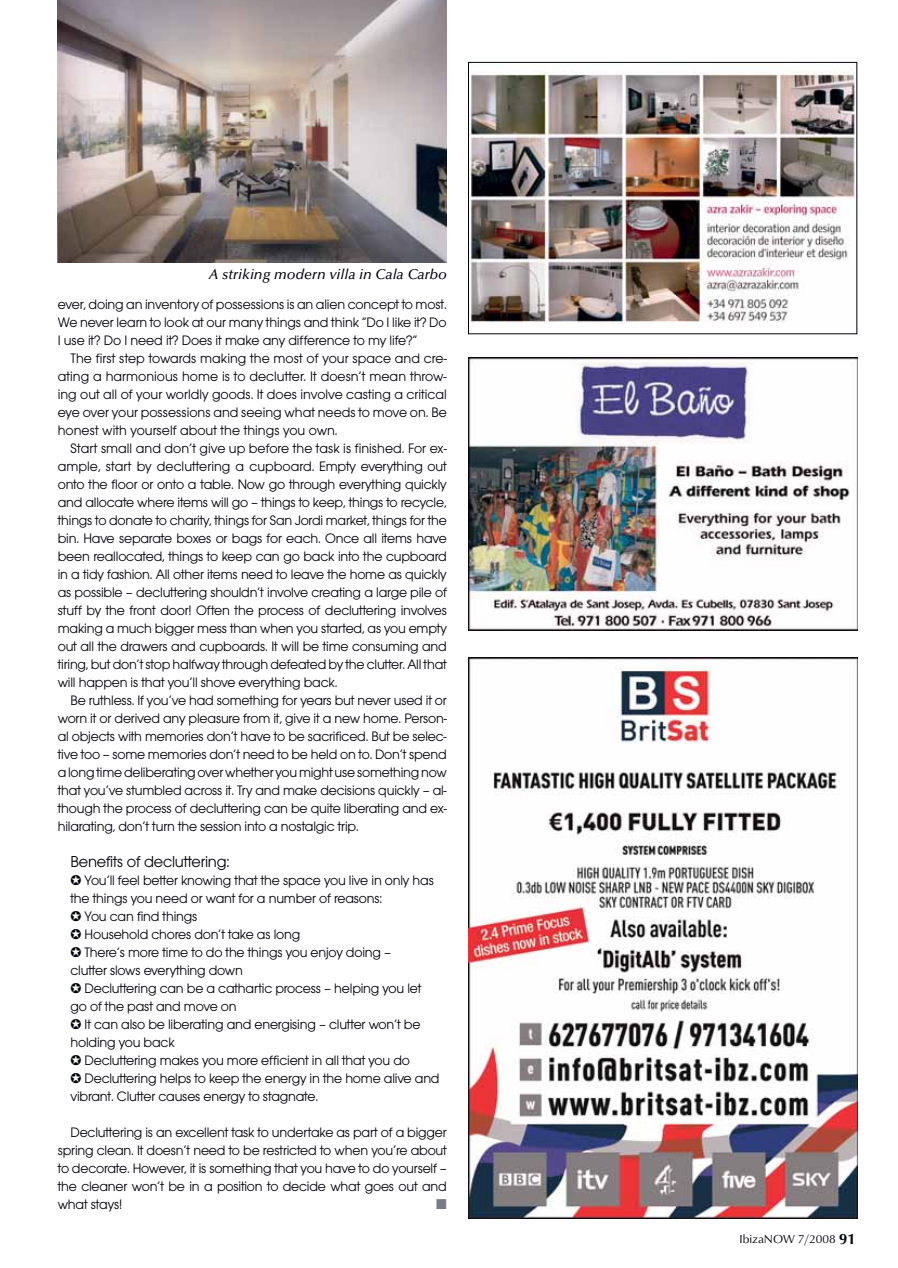
<style>
.page{position:relative;width:898px;height:1268px;background:#fff}
.page>*{position:absolute;margin:0;border:0;box-sizing:border-box;transform-origin:0 0}
.t1{font:16.5px "Avant Garde Gothic Itc T";letter-spacing:-.015em;color:#00000a}
.t2{font:14.25px/18px "Avant Garde Gothic Itc T";letter-spacing:-.015em;color:#00000a}
.t3{font:italic 500 14.25px "Optima LT";color:#00000a}
.t4{font:14.25px "Zapf Dingbats";color:#787b85}
.t5{font:12px "Optus T";color:#00000a}
.s1{font-family:"Optima LT";font-weight:700;font-size:15px}
</style>
<div class="page">
<img style="left:58px;top:0;width:389px;height:262px">
<img style="left:468px;top:657px;width:389px;height:562px">
<img style="left:470px;top:71px;width:385px;height:251px">
<div style="left:468px;top:62px;width:389px;height:272px;border:1px solid #00000a"></div>
<img style="left:468px;top:358px;width:389px;height:272px">
<p class="t3" style="left:209px;top:267px;width:239px">A striking modern villa in Cala Carbo</p>
<p class="t2" style="left:58px;top:296px;width:391px">ever, doing an inventory of possessions is an alien concept to most.</p>
<p class="t2" style="left:58px;top:314px;width:390px">We never learn to look at our many things and think “Do I like it? Do</p>
<p class="t2" style="left:58px;top:332px;width:361px">I use it? Do I need it? Does it make any difference to my life?”</p>
<p class="t2" style="left:71px;top:350px;width:378px">The first step towards making the most of your space and cre-</p>
<p class="t2" style="left:58px;top:368px;width:391px">ating a harmonious home is to declutter. It doesn’t mean throw-</p>
<p class="t2" style="left:58px;top:386px;width:391px">ing out all of your worldly goods. It does involve casting a critical</p>
<p class="t2" style="left:58px;top:404px;width:391px">eye over your possessions and seeing what needs to move on. Be</p>
<p class="t2" style="left:58px;top:422px;width:281px">honest with yourself about the things you own.</p>
<p class="t2" style="left:71px;top:440px;width:378px">Start small and don’t give up before the task is finished. For ex-</p>
<p class="t2" style="left:58px;top:458px;width:391px">ample, start by decluttering a cupboard. Empty everything out</p>
<p class="t2" style="left:58px;top:476px;width:390px">onto the floor or onto a table. Now go through everything quickly</p>
<p class="t2" style="left:58px;top:494px;width:390px">and allocate where items will go – things to keep, things to recycle,</p>
<p class="t2" style="left:58px;top:512px;width:391px">things to donate to charity, things for San Jordi market, things for the</p>
<p class="t2" style="left:58px;top:530px;width:391px">bin. Have separate boxes or bags for each. Once all items have</p>
<p class="t2" style="left:58px;top:548px;width:391px">been reallocated, things to keep can go back into the cupboard</p>
<p class="t2" style="left:58px;top:566px;width:391px">in a tidy fashion. All other items need to leave the home as quickly</p>
<p class="t2" style="left:58px;top:584px;width:391px">as possible – decluttering shouldn’t involve creating a large pile of</p>
<p class="t2" style="left:58px;top:602px;width:391px">stuff by the front door! Often the process of decluttering involves</p>
<p class="t2" style="left:58px;top:620px;width:391px">making a much bigger mess than when you started, as you empty</p>
<p class="t2" style="left:58px;top:638px;width:391px">out all the drawers and cupboards. It will be time consuming and</p>
<p class="t2" style="left:58px;top:656px;width:391px">tiring, but don’t stop halfway through defeated by the clutter. All that</p>
<p class="t2" style="left:58px;top:674px;width:281px">will happen is that you’ll shove everything back.</p>
<p class="t2" style="left:71px;top:692px;width:378px">Be ruthless. If you’ve had something for years but never used it or</p>
<p class="t2" style="left:58px;top:710px;width:391px">worn it or derived any pleasure from it, give it a new home. Person-</p>
<p class="t2" style="left:58px;top:728px;width:390px">al objects with memories don’t have to be sacrificed. But be selec-</p>
<p class="t2" style="left:58px;top:746px;width:391px">tive too – some memories don’t need to be held on to. Don’t spend</p>
<p class="t2" style="left:58px;top:764px;width:391px">a long time deliberating over whether you might use something now</p>
<p class="t2" style="left:58px;top:782px;width:391px">that you’ve stumbled across it. Try and make decisions quickly – al-</p>
<p class="t2" style="left:58px;top:800px;width:391px">though the process of decluttering can be quite liberating and ex-</p>
<p class="t2" style="left:58px;top:818px;width:302px">hilarating, don’t turn the session into a nostalgic trip.</p>
<p class="t1" style="left:71px;top:855px;width:161px">Benefits of decluttering:</p>
<p class="t2" style="left:71px;top:872px;width:371px">✪ You’ll feel better knowing that the space you live in only has the things you need or want for a number of reasons:<br>✪ You can find things<br>✪ Household chores don’t take as long<br>✪ There’s more time to do the things you enjoy doing –<br>clutter slows everything down<br>✪ Decluttering can be a cathartic process – helping you let go of the past and move on<br>✪ It can also be liberating and energising – clutter won’t be holding you back<br>✪ Decluttering makes you more efficient in all that you do<br>✪ Decluttering helps to keep the energy in the home alive and vibrant. Clutter causes energy to stagnate.</p>
<p class="t2" style="left:58px;top:1124px;width:391px;text-align:justify;text-indent:13px">Decluttering is an excellent task to undertake as part of a bigger spring clean. It doesn’t need to be restricted to when you’re about to decorate. However, it is something that you have to do yourself – the cleaner won’t be in a position to decide what goes out and what stays!</p>
<p class="t4" style="left:436px;top:1197px;width:12px">■</p>
<p class="t5" style="left:739px;top:1232px;width:118px">IbizaNOW 7/2008 <span class="s1">91</span></p>
</div>
